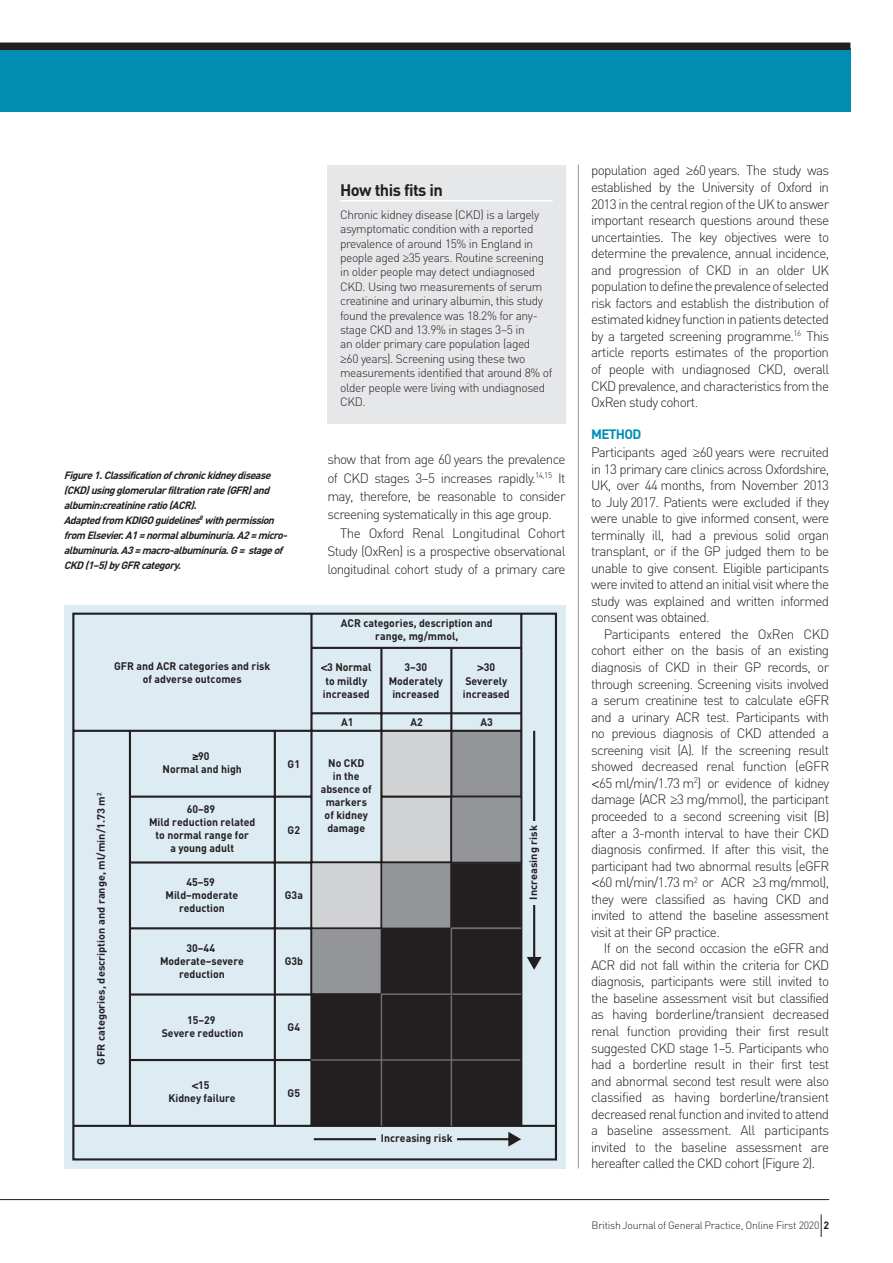
<style>
.page{position:relative;width:893px;height:1263px;background:#fff}
.page>*{position:absolute;margin:0;border:0;box-sizing:border-box;transform-origin:0 0}
.t1{font:700 16.5px "DIN";letter-spacing:-.035em;color:#231f20}
.t2{font:300 13.5px/16.5px "DIN";letter-spacing:-.05em;color:#231f20;text-align:justify}
.t3{font:300 12px/14.4px "DIN";letter-spacing:-.035em;color:#231f20}
.t4{font:700 10.95px/13px "DIN";color:#231f20;text-align:center;scale:.96 1}
.t5{font:italic 700 10.5px/15px "DIN";color:#231f20}
.t6{font:700 10.5px "DIN";color:#231f20;scale:1.04 1}
.t7{font:300 10.5px "DIN";letter-spacing:-.025em;color:#231f20}
.s1{font-family:"Helvetica"}
.s2{font-weight:700;color:#008fb3}
.s3{font-weight:700}
</style>
<div class="page">
<div style="left:0;top:48px;width:850px;height:63px;background:#008fb3"></div>
<div style="left:0;top:43px;width:850px;height:7px;background:#231f20"></div>
<hr style="left:578px;top:165px;width:1px;height:1003px;background:#939598">
<div style="left:327px;top:165px;width:239px;height:258px;background:#e6e7e9"></div>
<hr style="left:340px;top:200px;width:213px;height:1px;background:#fff">
<div style="left:64px;top:605px;width:502px;height:563px;background:#ddecf3"></div>
<svg style="left:72px;top:612px;width:485px;height:549px"></svg>
<div style="left:311px;top:994px;width:210px;height:132px;background:#231f20"></div>
<div style="left:451px;top:862px;width:71px;height:67px;background:#231f20"></div>
<hr style="left:311px;top:1059px;width:210px;height:2px;background:#6c6d70">
<div style="left:311px;top:862px;width:71px;height:67px;background:#d1d2d4;border:2px solid #231f20"></div>
<div style="left:311px;top:927px;width:71px;height:68px;background:#939598;border:2px solid #231f20"></div>
<div style="left:381px;top:862px;width:71px;height:67px;background:#939598;border:2px solid #231f20"></div>
<hr style="left:73px;top:1125px;width:483px;height:2px;background:#231f20">
<hr style="left:520px;top:614px;width:2px;height:512px;background:#231f20">
<hr style="left:450px;top:648px;width:2px;height:280px;background:#231f20">
<div style="left:451px;top:796px;width:71px;height:67px;background:#939598;border:2px solid #231f20"></div>
<hr style="left:130px;top:993px;width:391px;height:2px;background:#231f20">
<svg style="left:380px;top:927px;width:162px;height:219px"></svg>
<hr style="left:0;top:1199px;width:829px;height:1px;background:#231f20">
<svg style="left:821px;top:1214px;width:1px;height:23px"></svg>
<p class="t1" style="left:340px;top:179px;width:104px">How this fits in</p>
<p class="t3" style="left:340px;top:207px;width:214px">Chronic kidney disease (CKD) is a largely asymptomatic condition with a reported prevalence of around 15% in England in people aged <span class="s1">≥</span>35 years. Routine screening in older people may detect undiagnosed CKD. Using two measurements of serum creatinine and urinary albumin, this study found the prevalence was 18.2% for any&shy;stage CKD and 13.9% in stages 3–5 in<br>an older primary care population (aged<br><span class="s1">≥</span>60 years). Screening using these two measurements identified that around 8% of older people were living with undiagnosed CKD.</p>
<p class="t5" style="left:64px;top:467px;width:228px">Figure1.Classificationofchronickidney disease (CKD)usingglomerularfiltrationrate(GFR)and albumin:creatinineratio(ACR).<br>Adaptedfrom KDIGOguidelines<sup>8</sup>withpermission from Elsevier.A1 = normalalbuminuria.A2 = micro&shy;albuminuria.A3 = macro-albuminuria.G = stageof CKD(1–5)by GFRcategory.</p>
<p class="t4" style="left:114px;top:659px;width:164px">GFR and ACR categories and risk of adverse outcomes</p>
<p class="t6" style="left:94px;top:1064px;width:263px;rotate:-90deg">GFR categories, description and range, ml/min/1.73 m<sup>2</sup></p>
<p class="t4" style="left:163px;top:749px;width:84px"><span class="s1">≥</span>90<br>Normal and high</p>
<p class="t4" style="left:149px;top:802px;width:112px">60–89<br>Mild reduction related to normal range for<br>a young adult</p>
<p class="t4" style="left:166px;top:875px;width:77px">45–59<br>Mild–moderate reduction</p>
<p class="t4" style="left:160px;top:941px;width:89px">30–44<br>Moderate–severe reduction</p>
<p class="t4" style="left:162px;top:1013px;width:87px">15–29<br>Severe reduction</p>
<p class="t4" style="left:168px;top:1078px;width:71px"><span class="s1">&lt;</span>15<br>Kidney failure</p>
<p class="t4" style="left:288px;top:757px;width:15px">G1</p>
<p class="t4" style="left:288px;top:822px;width:15px">G2</p>
<p class="t4" style="left:285px;top:888px;width:20px">G3a</p>
<p class="t4" style="left:285px;top:954px;width:21px">G3b</p>
<p class="t4" style="left:288px;top:1020px;width:15px">G4</p>
<p class="t4" style="left:288px;top:1086px;width:15px">G5</p>
<p class="t2" style="left:327px;top:450px;width:240px;line-height:18.3px">show that from age 60 years the prevalence of CKD stages 3–5 increases rapidly.<sup>14,15</sup> It may, therefore, be reasonable to consider screening systematically in this age group.</p>
<p class="t2" style="left:327px;top:523px;width:240px;line-height:18.3px;text-indent:13px">The Oxford Renal Longitudinal Cohort Study (OxRen) is a prospective observational longitudinal cohort study of a primary care</p>
<p class="t4" style="left:341px;top:616px;width:160px">ACR categories, description and range, mg/mmol,</p>
<p class="t4" style="left:321px;top:660px;width:54px;text-align:left"><span class="s1">&lt;</span>3 Normal to mildly increased</p>
<p class="t4" style="left:389px;top:660px;width:58px">3–30<br>Moderately increased</p>
<p class="t4" style="left:463px;top:660px;width:50px"><span class="s1">&gt;</span>30<br>Severely increased</p>
<p class="t4" style="left:341px;top:715px;width:14px">A1</p>
<p class="t4" style="left:410px;top:715px;width:14px">A2</p>
<p class="t4" style="left:480px;top:715px;width:14px">A3</p>
<p class="t4" style="left:321px;top:756px;width:55px">No CKD<br>in the absence of markers of kidney damage</p>
<p class="t6" style="left:526px;top:900px;width:73px;rotate:-90deg">Increasing risk</p>
<p class="t4" style="left:381px;top:1131px;width:76px">Increasing risk</p>
<p class="t2" style="left:591px;top:162px;width:240px">population aged <span class="s1">≥</span>60 years. The study was established by the University of Oxford in 2013 in the central region of the UK to answer important research questions around these uncertainties. The key objectives were to determine the prevalence, annual incidence, and progression of CKD in an older UK population to define the prevalence of selected risk factors and establish the distribution of estimated kidney function in patients detected by a targeted screening programme.<sup>16</sup> This article reports estimates of the proportion of people with undiagnosed CKD, overall CKD prevalence, and characteristics from the OxRen study cohort.</p>
<p class="t2" style="left:591px;top:425px;width:240px;line-height:17.9px"><span class="s2">METHOD<br></span>Participants aged <span class="s1">≥</span>60 years were recruited</p>
<p class="t2" style="left:591px;top:460px;width:240px">in 13 primary care clinics across Oxfordshire, UK, over 44 months, from November 2013 to July 2017. Patients were excluded if they were unable to give informed consent, were terminally ill, had a previous solid organ transplant, or if the GP judged them to be unable to give consent. Eligible participants were invited to attend an initial visit where the study was explained and written informed consent was obtained.</p>
<p class="t2" style="left:591px;top:626px;width:240px;text-indent:13px">Participants entered the OxRen CKD cohort either on the basis of an existing diagnosis of CKD in their GP records, or through screening. Screening visits involved a serum creatinine test to calculate eGFR and a urinary ACR test. Participants with no previous diagnosis of CKD attended a screening visit (A). If the screening result showed decreased renal function (eGFR <span class="s1">&lt;</span>65 ml/min/1.73 m<sup>2</sup>) or evidence of kidney damage (ACR <span class="s1">≥</span>3 mg/mmol), the participant proceeded to a second screening visit (B) after a 3-month interval to have their CKD diagnosis confirmed. If after this visit, the participant had two abnormal results (eGFR <span class="s1">&lt;</span>60 ml/min/1.73 m<sup>2</sup> or ACR <span class="s1">≥</span>3 mg/mmol), they were classified as having CKD and invited to attend the baseline assessment visit at their GP practice.</p>
<p class="t2" style="left:591px;top:940px;width:240px;text-indent:13px">If on the second occasion the eGFR and ACR did not fall within the criteria for CKD diagnosis, participants were still invited to the baseline assessment visit but classified as having borderline/transient decreased renal function providing their first result suggested CKD stage 1–5. Participants who had a borderline result in their first test and abnormal second test result were also classified as having borderline/transient decreased renal function and invited to attend a baseline assessment. All participants invited to the baseline assessment are hereafter called the CKD cohort (Figure 2).</p>
<p class="t7" style="left:592px;top:1219px;width:239px">British Journal of General Practice, Online First 2020 <span class="s3">2</span></p>
</div>
